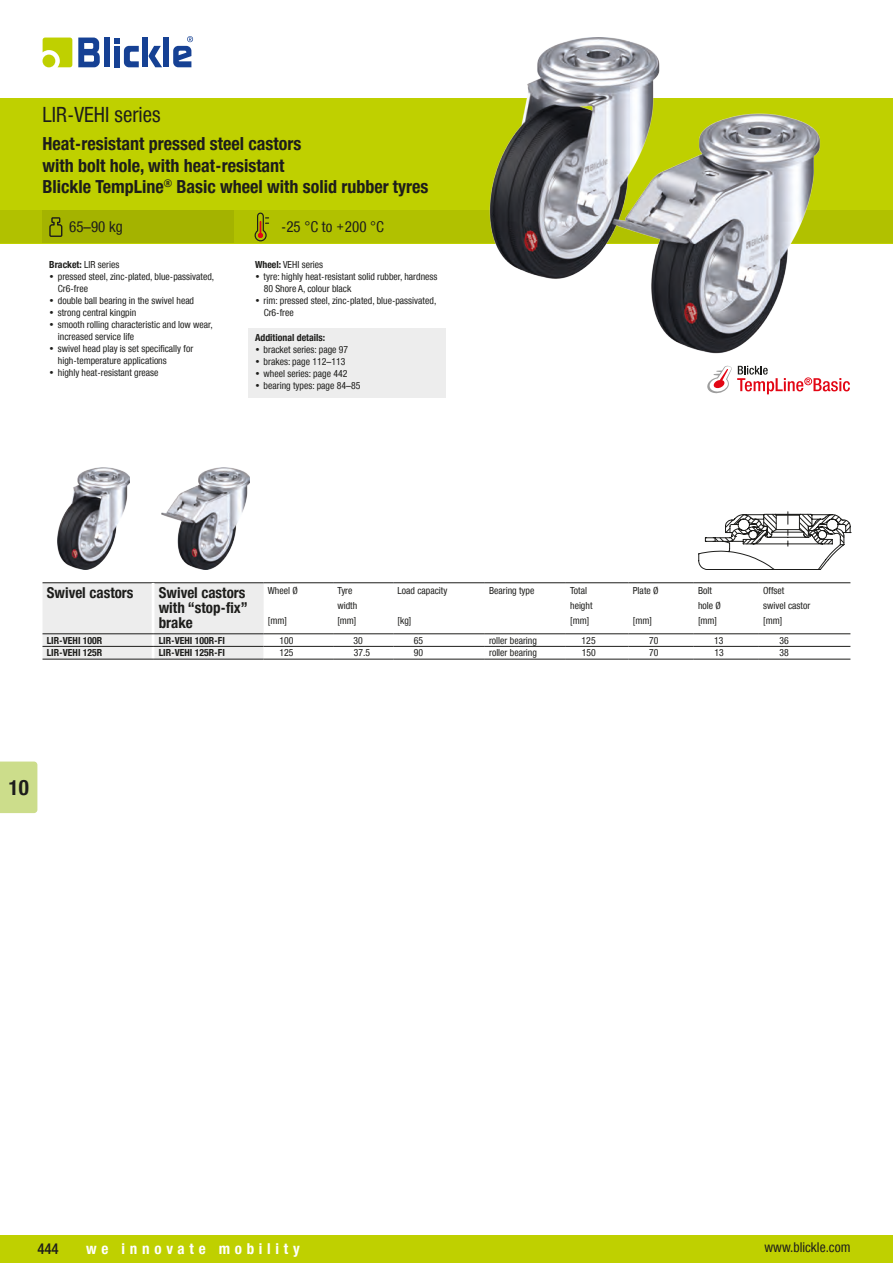
<style>
.page{position:relative;width:893px;height:1263px;background:#fff}
.page>*{position:absolute;margin:0;border:0;box-sizing:border-box;transform-origin:0 0}
._01_Header_Überschri{font:21px "Blickle Sans Global";color:#1d1d1b}
.t1{font:700 21px "Blickle Sans Global";color:#1d1d1b}
._01_Header_Überschri-2{font:700 18px/21.6px "Blickle Sans Global";color:#1d1d1b}
.Header-Header_gross{font:700 15px/15px "Blickle Sans Global";color:#1d1d1b}
.t2{font:700 15px "Blickle Sans Global";letter-spacing:.315em;color:#fff}
.Temperatur{font:15px "Blickle Sans Global";color:#1d1d1b}
._01_Header_Unterzeil{font:15px "Blickle Sans Global";color:#1d1d1b}
.t3{font:500 15px "Blickle Sans Global";color:#1d1d1b}
.t4{font:13.5px "Blickle Sans Global";color:#1d1d1b}
._05_Tabelle_Überschr{font:9.75px/15px "Blickle Sans Global";color:#1d1d1b}
._03_Fließtext_ohne_A{font:9.75px "Blickle Sans Global";color:#1d1d1b}
.Data-Zelle_weiss_lin{font:9.75px "Blickle Sans Global";color:#1d1d1b}
.Data-Zelle_grau{font:700 9.75px "Blickle Sans Global";color:#1d1d1b}
.Data-Zelle_grau_lini{font:700 9.75px "Blickle Sans Global";color:#1d1d1b}
._03_grauer_Kasten{font:700 9.75px "Blickle Sans Global";color:#1d1d1b}
.Data-Zelle_weiss_Kom{font:9.75px "Blickle Sans Global";color:#1d1d1b}
.Data-Zelle_weiss{font:9.75px "Blickle Sans Global";color:#1d1d1b}
.s1{font-weight:700}
</style>
<div class="page">
<svg style="left:43px;top:38px;width:29px;height:29px"></svg>
<div style="left:104px;top:38px;width:6px;height:29px;background:#164194"></div>
<svg style="left:149px;top:46px;width:13px;height:21px"></svg>
<svg style="left:114px;top:38px;width:25px;height:29px"></svg>
<div style="left:163px;top:38px;width:6px;height:29px;background:#164194"></div>
<div style="left:142px;top:38px;width:6px;height:29px;background:#164194"></div>
<svg style="left:78px;top:38px;width:22px;height:29px"></svg>
<div style="left:43px;top:55px;width:12px;height:12px;background:#bfd000;border-radius:50%"></div>
<svg style="left:173px;top:36px;width:20px;height:31px"></svg>
<div style="left:0;top:1235px;width:893px;height:28px;background:#bfd000"></div>
<div style="left:0;top:98px;width:893px;height:145px;background:#bfd000"></div>
<div style="left:0;top:210px;width:893px;height:33px;background:#b1c100"></div>
<div style="left:0;top:761px;width:37px;height:52px;background:#ccdd8b"></div>
<hr style="left:43px;top:582px;width:110px;height:1px;background:#1d1d1b">
<hr style="left:153px;top:582px;width:111px;height:1px;background:#1d1d1b">
<hr style="left:264px;top:582px;width:69px;height:1px;background:#1d1d1b">
<hr style="left:333px;top:582px;width:60px;height:1px;background:#1d1d1b">
<hr style="left:393px;top:582px;width:92px;height:1px;background:#1d1d1b">
<hr style="left:485px;top:582px;width:81px;height:1px;background:#1d1d1b">
<hr style="left:566px;top:582px;width:63px;height:1px;background:#1d1d1b">
<hr style="left:629px;top:582px;width:65px;height:1px;background:#1d1d1b">
<hr style="left:694px;top:582px;width:65px;height:1px;background:#1d1d1b">
<hr style="left:759px;top:582px;width:91px;height:1px;background:#1d1d1b">
<svg style="left:43px;top:583px;width:807px;height:76px"></svg>
<hr style="left:43px;top:646px;width:110px;height:1px;background:#1d1d1b">
<hr style="left:153px;top:646px;width:111px;height:1px;background:#1d1d1b">
<hr style="left:264px;top:646px;width:69px;height:1px;background:#1d1d1b">
<hr style="left:333px;top:646px;width:60px;height:1px;background:#1d1d1b">
<hr style="left:393px;top:646px;width:92px;height:1px;background:#1d1d1b">
<hr style="left:485px;top:646px;width:81px;height:1px;background:#1d1d1b">
<hr style="left:566px;top:646px;width:63px;height:1px;background:#1d1d1b">
<hr style="left:629px;top:646px;width:65px;height:1px;background:#1d1d1b">
<hr style="left:694px;top:646px;width:65px;height:1px;background:#1d1d1b">
<hr style="left:759px;top:646px;width:91px;height:1px;background:#1d1d1b">
<hr style="left:43px;top:633px;width:110px;height:1px;background:#1d1d1b">
<hr style="left:153px;top:633px;width:111px;height:1px;background:#1d1d1b">
<hr style="left:264px;top:633px;width:69px;height:1px;background:#1d1d1b">
<hr style="left:333px;top:633px;width:60px;height:1px;background:#1d1d1b">
<hr style="left:393px;top:633px;width:92px;height:1px;background:#1d1d1b">
<hr style="left:485px;top:633px;width:81px;height:1px;background:#1d1d1b">
<hr style="left:566px;top:633px;width:63px;height:1px;background:#1d1d1b">
<hr style="left:629px;top:633px;width:65px;height:1px;background:#1d1d1b">
<hr style="left:694px;top:633px;width:65px;height:1px;background:#1d1d1b">
<hr style="left:759px;top:633px;width:91px;height:1px;background:#1d1d1b">
<hr style="left:43px;top:659px;width:110px;height:1px;background:#1d1d1b">
<hr style="left:153px;top:659px;width:111px;height:1px;background:#1d1d1b">
<hr style="left:264px;top:659px;width:69px;height:1px;background:#1d1d1b">
<hr style="left:333px;top:659px;width:60px;height:1px;background:#1d1d1b">
<hr style="left:393px;top:659px;width:92px;height:1px;background:#1d1d1b">
<hr style="left:485px;top:659px;width:81px;height:1px;background:#1d1d1b">
<hr style="left:566px;top:659px;width:63px;height:1px;background:#1d1d1b">
<hr style="left:629px;top:659px;width:65px;height:1px;background:#1d1d1b">
<hr style="left:694px;top:659px;width:65px;height:1px;background:#1d1d1b">
<hr style="left:759px;top:659px;width:91px;height:1px;background:#1d1d1b">
<img style="left:58px;top:468px;width:71px;height:102px">
<img style="left:161px;top:468px;width:89px;height:102px">
<svg style="left:255px;top:213px;width:14px;height:28px"></svg>
<div style="left:43px;top:211px;width:191px;height:32px;background:#a4b300"></div>
<svg style="left:49px;top:217px;width:13px;height:20px"></svg>
<svg style="left:707px;top:381px;width:143px;height:13px"></svg>
<img style="left:446px;top:37px;width:404px;height:344px">
<div style="left:249px;top:328px;width:197px;height:21px;background:#ededed"></div>
<div style="left:249px;top:340px;width:197px;height:21px;background:#ededed"></div>
<div style="left:249px;top:352px;width:197px;height:21px;background:#ededed"></div>
<div style="left:249px;top:364px;width:197px;height:21px;background:#ededed"></div>
<div style="left:249px;top:376px;width:197px;height:21px;background:#ededed"></div>
<svg style="left:698px;top:512px;width:152px;height:58px"></svg>
<p class="_01_Header_Überschri" style="left:43px;top:102px;width:120px">LIR-VEHI series</p>
<p class="_01_Header_Überschri-2" style="left:43px;top:133px;width:388px">Heat-resistant pressed steel castors<br>with bolt hole, with heat-resistant<br>Blickle TempLine<sup>®</sup> Basic wheel with solid rubber tyres</p>
<p class="_01_Header_Unterzeil" style="left:69px;top:218px;width:55px">65–90 kg</p>
<p class="_03_Fließtext_ohne_A" style="left:49px;top:258px;width:72px"><span class="s1">Bracket:</span> LIR series</p>
<p class="_05_Tabelle_Überschr" style="left:58px;top:270px;width:158px;line-height:12px;text-indent:-9px">• pressed steel, zinc-plated, blue-passivated,<br>Cr6-free</p>
<p class="_05_Tabelle_Überschr" style="left:49px;top:293px;width:146px">• double ball bearing in the swivel head</p>
<p class="_05_Tabelle_Überschr" style="left:49px;top:305px;width:89px">• strong central kingpin</p>
<p class="_05_Tabelle_Überschr" style="left:58px;top:318px;width:156px;line-height:12px;text-indent:-9px">• smooth rolling characteristic and low wear, increased service life</p>
<p class="_05_Tabelle_Überschr" style="left:58px;top:342px;width:137px;line-height:12px;text-indent:-9px">• swivel head play is set specifically for high-temperature applications</p>
<p class="_05_Tabelle_Überschr" style="left:49px;top:365px;width:111px">• highly heat-resistant grease</p>
<p class="Temperatur" style="left:281px;top:218px;width:104px">-25 °C to +200 °C</p>
<p class="_03_Fließtext_ohne_A" style="left:255px;top:258px;width:70px"><span class="s1">Wheel:</span> VEHI series</p>
<p class="_05_Tabelle_Überschr" style="left:264px;top:270px;width:175px;line-height:12px;text-indent:-9px">• tyre: highly heat-resistant solid rubber, hardness<br>80 Shore A, colour black</p>
<p class="_05_Tabelle_Überschr" style="left:264px;top:294px;width:174px;line-height:12px;text-indent:-9px">• rim: pressed steel, zinc-plated, blue-passivated,<br>Cr6-free</p>
<p class="_03_grauer_Kasten" style="left:255px;top:332px;width:71px">Additional details:</p>
<p class="_05_Tabelle_Überschr" style="left:255px;top:342px;width:95px">• bracket series: page 97</p>
<p class="_05_Tabelle_Überschr" style="left:255px;top:354px;width:92px">• brakes: page 112–113</p>
<p class="_05_Tabelle_Überschr" style="left:255px;top:366px;width:94px">• wheel series: page 442</p>
<p class="_05_Tabelle_Überschr" style="left:255px;top:378px;width:107px">• bearing types: page 84–85</p>
<p class="Header-Header_gross" style="left:47px;top:585px;width:88px">Swivel castors</p>
<p class="Header-Header_gross" style="left:159px;top:585px;width:91px">Swivel castors with “stop-fix” brake</p>
<p class="_05_Tabelle_Überschr" style="left:268px;top:583px;width:31px">Wheel Ø</p>
<p class="_05_Tabelle_Überschr" style="left:268px;top:613px;width:21px">[mm]</p>
<p class="_05_Tabelle_Überschr" style="left:337px;top:583px;width:21px">Tyre width [mm]</p>
<p class="_05_Tabelle_Überschr" style="left:397px;top:583px;width:51px">Load capacity</p>
<p class="_05_Tabelle_Überschr" style="left:397px;top:613px;width:15px">[kg]</p>
<p class="_05_Tabelle_Überschr" style="left:489px;top:583px;width:47px">Bearing type</p>
<p class="_05_Tabelle_Überschr" style="left:570px;top:583px;width:24px">Total height [mm]</p>
<p class="_05_Tabelle_Überschr" style="left:633px;top:583px;width:27px">Plate Ø</p>
<p class="_05_Tabelle_Überschr" style="left:633px;top:613px;width:21px">[mm]</p>
<p class="_05_Tabelle_Überschr" style="left:698px;top:583px;width:24px">Bolt hole Ø [mm]</p>
<p class="_05_Tabelle_Überschr" style="left:763px;top:583px;width:49px">Offset<br>swivel castor [mm]</p>
<p class="Data-Zelle_grau" style="left:47px;top:634px;width:57px">LIR-VEHI 100R</p>
<p class="Data-Zelle_grau" style="left:159px;top:634px;width:68px">LIR-VEHI 100R-FI</p>
<p class="Data-Zelle_weiss_Kom" style="left:279px;top:634px;width:16px">100</p>
<p class="Data-Zelle_weiss_Kom" style="left:354px;top:634px;width:11px">30</p>
<p class="Data-Zelle_weiss_Kom" style="left:414px;top:634px;width:11px">65</p>
<p class="Data-Zelle_weiss" style="left:489px;top:634px;width:49px">roller bearing</p>
<p class="Data-Zelle_weiss_Kom" style="left:582px;top:634px;width:16px">125</p>
<p class="Data-Zelle_weiss_Kom" style="left:649px;top:634px;width:11px">70</p>
<p class="Data-Zelle_weiss_Kom" style="left:714px;top:634px;width:11px">13</p>
<p class="Data-Zelle_weiss_Kom" style="left:779px;top:634px;width:11px">36</p>
<p class="Data-Zelle_grau_lini" style="left:47px;top:647px;width:57px">LIR-VEHI 125R</p>
<p class="Data-Zelle_grau_lini" style="left:159px;top:647px;width:68px">LIR-VEHI 125R-FI</p>
<p class="Data-Zelle_weiss_lin" style="left:280px;top:647px;width:16px">125</p>
<p class="Data-Zelle_weiss_lin" style="left:354px;top:647px;width:18px">37.5</p>
<p class="Data-Zelle_weiss_lin" style="left:414px;top:647px;width:11px">90</p>
<p class="Data-Zelle_weiss_lin" style="left:489px;top:647px;width:49px">roller bearing</p>
<p class="Data-Zelle_weiss_lin" style="left:582px;top:647px;width:16px">150</p>
<p class="Data-Zelle_weiss_lin" style="left:649px;top:647px;width:11px">70</p>
<p class="Data-Zelle_weiss_lin" style="left:714px;top:647px;width:11px">13</p>
<p class="Data-Zelle_weiss_lin" style="left:780px;top:647px;width:11px">38</p>
<h1 class="t1" style="left:9px;top:775px;width:22px">10</h1>
<h3 class="t3" style="left:37px;top:1240px;width:23px">444</h3>
<h3 class="t2" style="left:86px;top:1240px;width:215px">we innovate mobility</h3>
<h3 class="t4" style="left:764px;top:1240px;width:87px">www.blickle.com</h3>
</div>
